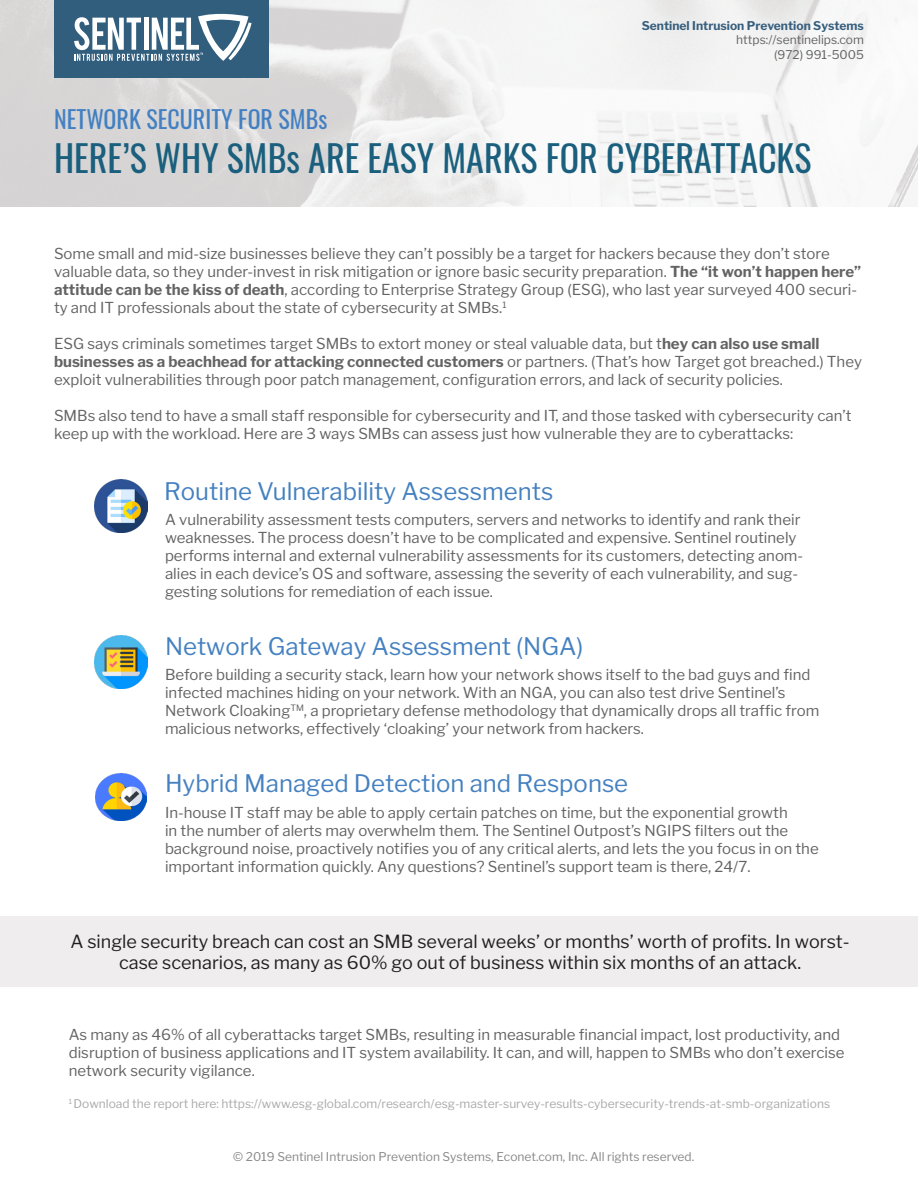
<style>
.page{position:relative;width:918px;height:1188px;background:#fff}
.page>*{position:absolute;margin:0;border:0;box-sizing:border-box;transform-origin:0 0}
.t1{font:36px "Oswald";color:#1a5f7d}
.t2{font:24px "Libre Franklin";color:#4581c0}
.t3{font:24px "Oswald";color:#4280c2}
.t4{font:18px/21.6px "Libre Franklin";color:#231f20;text-align:center}
.t5{font:15px/18px "Libre Franklin";color:#646363}
.t6{font:12px "Libre Franklin";color:#aaa}
.t7{font:12px "Libre Franklin";color:#8a8888}
.t8{font:12px "Libre Franklin";color:#646363}
.t9{font:700 12px "Libre Franklin";color:#365e7d}
.s1{font-weight:700}
</style>
<div class="page">
<img style="left:0;top:0;width:918px;height:206px">
<div style="left:54px;top:0;width:215px;height:78px;background:#325e7e"></div>
<svg style="left:74px;top:13px;width:178px;height:48px"></svg>
<div style="left:0;top:917px;width:918px;height:70px;background:#f0edee"></div>
<img style="left:95px;top:636px;width:53px;height:53px">
<img style="left:95px;top:479px;width:53px;height:53px">
<img style="left:96px;top:774px;width:50px;height:47px">
<p class="t3" style="left:54px;top:98px;width:275px">NETWORK SECURITY FOR SMBs</p>
<p class="t9" style="left:642px;top:18px;width:224px">Sentinel Intrusion Prevention Systems</p>
<p class="t8" style="left:736px;top:33px;width:129px">https://sentinelips.com</p>
<p class="t8" style="left:774px;top:47px;width:91px">(972) 991-5005</p>
<p class="t1" style="left:54px;top:126px;width:759px">HERE’S WHY SMBs ARE EASY MARKS FOR CYBERATTACKS</p>
<p class="t5" style="left:54px;top:245px;width:809px">Some small and mid-size businesses believe they can’t possibly be a target for hackers because they don’t store valuable data, so they under-invest in risk mitigation or ignore basic security preparation. <span class="s1">The “it won’t happen here” attitude can be the kiss of death</span>, according to Enterprise Strategy Group (ESG), who last year surveyed 400 securi&shy;ty and IT professionals about the state of cybersecurity at SMBs.<sup>1</sup></p>
<p class="t5" style="left:54px;top:335px;width:810px">ESG says criminals sometimes target SMBs to extort money or steal valuable data, but t<span class="s1">hey can also use small businesses as a beachhead for attacking connected customers</span> or partners. (That’s how Target got breached.) They exploit vulnerabilities through poor patch management, configuration errors, and lack of security policies.</p>
<p class="t5" style="left:54px;top:407px;width:799px">SMBs also tend to have a small staff responsible for cybersecurity and IT, and those tasked with cybersecurity can’t keep up with the workload. Here are 3 ways SMBs can assess just how vulnerable they are to cyberattacks:</p>
<p class="t2" style="left:164px;top:477px;width:391px">Routine Vulnerability Assessments</p>
<p class="t5" style="left:165px;top:510px;width:640px">A vulnerability assessment tests computers, servers and networks to identify and rank their weaknesses. The process doesn’t have to be complicated and expensive. Sentinel routinely performs internal and external vulnerability assessments for its customers, detecting anom&shy;alies in each device’s OS and software, assessing the severity of each vulnerability, and sug&shy;gesting solutions for remediation of each issue.</p>
<p class="t2" style="left:165px;top:632px;width:420px">Network Gateway Assessment (NGA)</p>
<p class="t5" style="left:165px;top:666px;width:656px">Before building a security stack, learn how your network shows itself to the bad guys and find infected machines hiding on your network. With an NGA, you can also test drive Sentinel’s Network Cloaking<sup>TM</sup>, a proprietary defense methodology that dynamically drops all traffic from malicious networks, effectively ‘cloaking’ your network from hackers.</p>
<p class="t2" style="left:165px;top:769px;width:465px">Hybrid Managed Detection and Response</p>
<p class="t5" style="left:165px;top:803px;width:655px">In-house IT staff may be able to apply certain patches on time, but the exponential growth<br>in the number of alerts may overwhelm them. The Sentinel Outpost’s NGIPS filters out the background noise, proactively notifies you of any critical alerts, and lets the you focus in on the important information quickly. Any questions? Sentinel’s support team is there, 24/7.</p>
<p class="t4" style="left:70px;top:930px;width:781px">A single security breach can cost an SMB several weeks’ or months’ worth of profits. In worst&shy;case scenarios, as many as 60% go out of business within six months of an attack.</p>
<p class="t5" style="left:69px;top:1025px;width:777px">As many as 46% of all cyberattacks target SMBs, resulting in measurable financial impact, lost productivity, and disruption of business applications and IT system availability. It can, and will, happen to SMBs who don’t exercise network security vigilance.</p>
<p class="t6" style="left:69px;top:1097px;width:763px"><sup>1</sup> Download the report here: https://www.esg-global.com/research/esg-master-survey-results-cybersecurity-trends-at-smb-organizations</p>
<p class="t7" style="left:233px;top:1149px;width:462px">© 2019 Sentinel Intrusion Prevention Systems, Econet.com, Inc. All rights reserved.</p>
</div>
